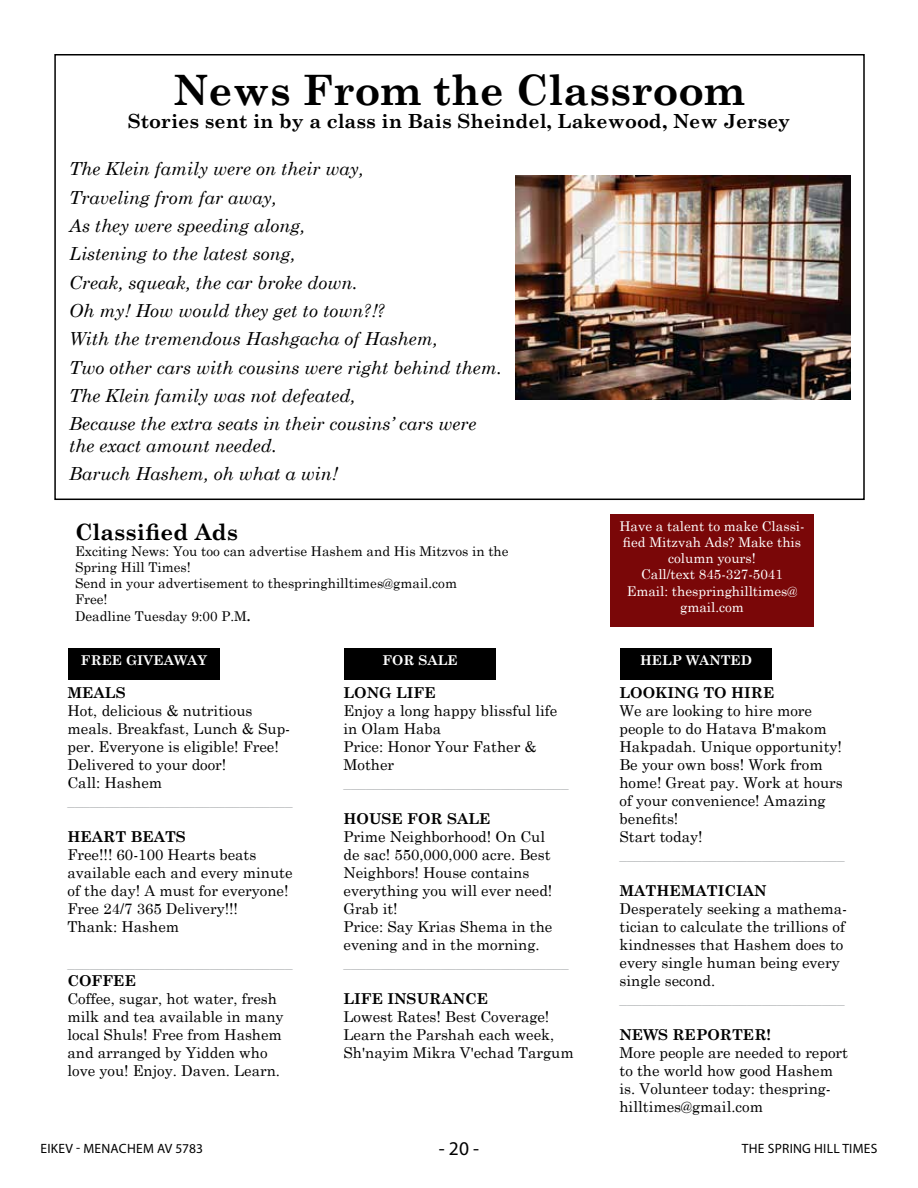
<style>
.page{position:relative;width:918px;height:1188px;background:#fff}
.page>*{position:absolute;margin:0;border:0;box-sizing:border-box;transform-origin:0 0}
.t1{font:700 42px "Century Schoolbook";color:#000}
.t2{font:700 22.5px "Century Schoolbook";color:#000}
.t3{font:700 19.5px "Century Schoolbook";color:#000}
.t4{font:19.5px "Myriad Pro";color:#000}
.t5{font:italic 18px/28.3px "Century Schoolbook";color:#000}
.t6{font:15px/18px "Century Schoolbook";color:#000}
.t7{font:15px "Century Schoolbook";color:#b4b6b8}
.t8{font:700 15px "Century Schoolbook";color:#000}
.t9{font:13.5px/16.2px "Century Schoolbook";color:#000}
.t10{font:13.5px/16.2px "Century Schoolbook";color:#fff;text-align:center}
.t11{font:13.5px "Myriad Pro";letter-spacing:.02em;color:#000}
.t12{font:700 13.5px "Century Schoolbook";color:#fff}
.s1{font-weight:700}
</style>
<div class="page">
<div style="left:69px;top:648px;width:151px;height:32px;background:#000"></div>
<div style="left:345px;top:648px;width:151px;height:32px;background:#000"></div>
<div style="left:621px;top:648px;width:151px;height:32px;background:#000"></div>
<div style="left:610px;top:514px;width:204px;height:113px;background:#7a0708"></div>
<div style="left:54px;top:54px;width:811px;height:446px;border:2px solid #000"></div>
<img style="left:515px;top:176px;width:335px;height:223px">
<h1 class="t1" style="left:173px;top:57px;width:573px">News From the Classroom</h1>
<h3 class="t3" style="left:128px;top:106px;width:664px">Stories sent in by a class in Bais Sheindel, Lakewood, New Jersey</h3>
<p class="t5" style="left:69px;top:154px;width:434px">The Klein family were on their way,<br>Traveling from far away,<br>As they were speeding along,<br>Listening to the latest song,<br>Creak, squeak, the car broke down.<br>Oh my! How would they get to town ?!?<br>With the tremendous Hashgacha of Hashem,<br>Two other cars with cousins were right behind them.<br>The Klein family was not defeated,<br>Because the extra seats in their cousins’ cars were</p>
<p class="t5" style="left:69px;top:431px;width:270px">the exact amount needed.<br>Baruch Hashem, oh what a win!</p>
<h2 class="t2" style="left:75px;top:514px;width:165px">Classified Ads</h2>
<p class="t9" style="left:75px;top:542px;width:435px">Exciting News: You too can advertise Hashem and His Mitzvos in the Spring Hill Times!<br>Send in your advertisement to thespringhilltimes@gmail.com<br>Free!<br>Deadline Tuesday 9:00 P M. <span class="s1">.</span></p>
<p class="t12" style="left:81px;top:650px;width:128px">FREE GIVEAWAY</p>
<p class="t12" style="left:383px;top:650px;width:77px">FOR SALE</p>
<p class="t8" style="left:68px;top:681px;width:60px">MEALS</p>
<p class="t6" style="left:68px;top:700px;width:187px">Hot, delicious &amp; nutritious</p>
<p class="t6" style="left:68px;top:736px;width:213px">per. Everyone is eligible! Free!</p>
<p class="t6" style="left:68px;top:718px;width:224px">meals. Breakfast, Lunch &amp; Sup-</p>
<p class="t6" style="left:68px;top:754px;width:160px">Delivered to your door!<br>Call: Hashem</p>
<p class="t7" style="left:68px;top:788px;width:226px">______________________________</p>
<p class="t8" style="left:68px;top:825px;width:120px">HEART BEATS</p>
<p class="t6" style="left:68px;top:844px;width:227px">Free!!! 60-100 Hearts beats available each and every minute of the day A! must for everyone!<br>Free 24/7 365 Delivery !!!<br>Thank: Hashem</p>
<p class="t7" style="left:68px;top:950px;width:226px">______________________________</p>
<p class="t8" style="left:68px;top:969px;width:70px">COFFEE</p>
<p class="t6" style="left:68px;top:988px;width:218px">Coffee, sugar, hot water, fresh milk and tea available in many local Shuls! Free from Hashem and arranged by Yidden who love you! Enjoy. Daven. Learn.</p>
<p class="t8" style="left:344px;top:681px;width:94px">LONG LIFE</p>
<p class="t6" style="left:344px;top:700px;width:215px">Enjoy a long happy blissful life in Olam Haba<br>Price: Honor Your Father &amp;<br>Mother</p>
<p class="t7" style="left:344px;top:770px;width:226px">______________________________</p>
<p class="t8" style="left:344px;top:807px;width:149px">HOUSE FOR SALE</p>
<p class="t6" style="left:344px;top:826px;width:210px">Prime Neighborhood! On Cul de sac! 550,000,000 acre. Best<br>Neighbors! House contains everything you will ever need!<br>Grab it!<br>Price: Say Krias Shema in the evening and in the morning.</p>
<p class="t7" style="left:344px;top:950px;width:226px">______________________________</p>
<p class="t8" style="left:344px;top:987px;width:146px">LIFE INSURANCE</p>
<p class="t6" style="left:344px;top:1006px;width:232px">Lowest Rates! Best Coverage!<br>Learn the Parshah each week,<br>Sh'nayim Mikra V'echad Targum</p>
<p class="t11" style="left:41px;top:1140px;width:164px">EIKEV - MENACHEM AV 5783</p>
<h3 class="t4" style="left:439px;top:1136px;width:42px">-20-</h3>
<p class="t10" style="left:619px;top:517px;width:187px">Have a talent to make Classi-</p>
<p class="t10" style="left:627px;top:549px;width:172px">column yours!<br>Call/text 845-327-5041<br>Email: thespringhilltimes@ gmail.com</p>
<p class="t10" style="left:623px;top:533px;width:180px">fied Mitzvah Ads? Make this</p>
<p class="t12" style="left:640px;top:650px;width:113px">HELP WANTED</p>
<p class="t8" style="left:620px;top:681px;width:156px">LOOKING TO HIRE</p>
<p class="t6" style="left:620px;top:700px;width:225px">We are looking to hire more people to do Hatava B'makom<br>Hakpadah. Unique opportunity!<br>Be your own boss! Work from home! Great pay. Work at hours of your convenience! Amazing benefits!<br>Start today!</p>
<p class="t7" style="left:620px;top:842px;width:226px">______________________________</p>
<p class="t8" style="left:620px;top:879px;width:149px">MATHEMATICIAN</p>
<p class="t6" style="left:620px;top:916px;width:227px">tician to calculate the trillions of</p>
<p class="t6" style="left:620px;top:898px;width:229px">Desperately seeking a mathema-</p>
<p class="t6" style="left:620px;top:934px;width:225px">kindnesses that Hashem does to every single human being every single second.</p>
<p class="t7" style="left:620px;top:986px;width:226px">______________________________</p>
<p class="t8" style="left:620px;top:1023px;width:153px">NEWS REPORTER!</p>
<p class="t6" style="left:620px;top:1042px;width:230px">More people are needed to report to the world how good Hashem</p>
<p class="t6" style="left:620px;top:1096px;width:145px">hilltimes@gmail.com</p>
<p class="t6" style="left:620px;top:1078px;width:213px">is. Volunteer today: thespring-</p>
<p class="t11" style="left:742px;top:1140px;width:137px">THE SPRING HILL TIMES</p>
</div>
